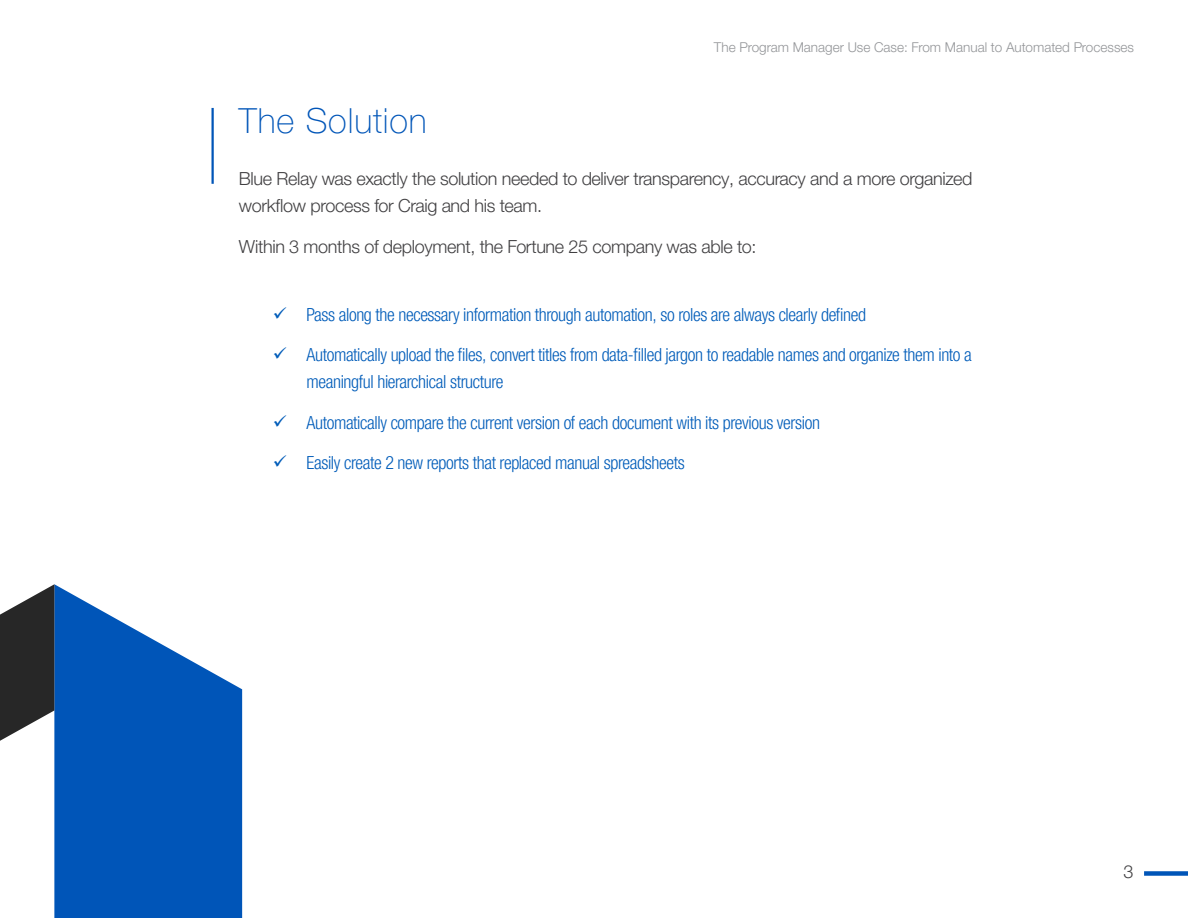
<style>
.page{position:relative;width:1188px;height:918px;background:#fff}
.page>*{position:absolute;margin:0;border:0;box-sizing:border-box;transform-origin:0 0}
.t1{font:100 34.5px "Helvetica Neue LTW1 G";letter-spacing:.025em;color:#0055b8}
.t2{font:300 condensed 18px/27px "Helvetica Neue LTW1 G";letter-spacing:-.02em;color:#005cb9}
.t3{font:300 18px/27px "Helvetica Neue LTW1 G";letter-spacing:-.02em;color:#414042}
.t4{font:300 13.5px "Helvetica Neue LTW1 G";color:#939598}
</style>
<div class="page">
<div style="left:1144px;top:871px;width:44px;height:5px;background:#0055b8"></div>
<hr style="left:212px;top:108px;width:2px;height:76px;background:#0055b8">
<svg style="left:54px;top:584px;width:188px;height:334px;fill:#0055b8"></svg>
<svg style="left:0;top:584px;width:54px;height:157px"></svg>
<p class="t4" style="left:714px;top:39px;width:422px">The Program Manager Use Case: From Manual to Automated Processes</p>
<h1 class="t1" style="left:239px;top:100px;width:189px">The Solution</h1>
<p class="t3" style="left:239px;top:165px;width:735px">Blue Relay was exactly the solution needed to deliver transparency, accuracy and a more organized workflow process for Craig and his team.</p>
<p class="t3" style="left:239px;top:233px;width:519px">Within 3 months of deployment, the Fortune 25 company was able to:</p>
<p class="t2" style="left:306px;top:301px;width:561px">Pass along the necessary information through automation, so roles are always clearly defined</p>
<p class="t2" style="left:306px;top:342px;width:667px">Automatically upload the files, convert titles from data-filled jargon to readable names and organize them into a meaningful hierarchical structure</p>
<p class="t2" style="left:306px;top:409px;width:515px">Automatically compare the current version of each document with its previous version</p>
<p class="t2" style="left:306px;top:450px;width:380px">Easily create 2 new reports that replaced manual spreadsheets</p>
<p class="t3" style="left:1124px;top:858px;width:12px">3</p>
</div>
